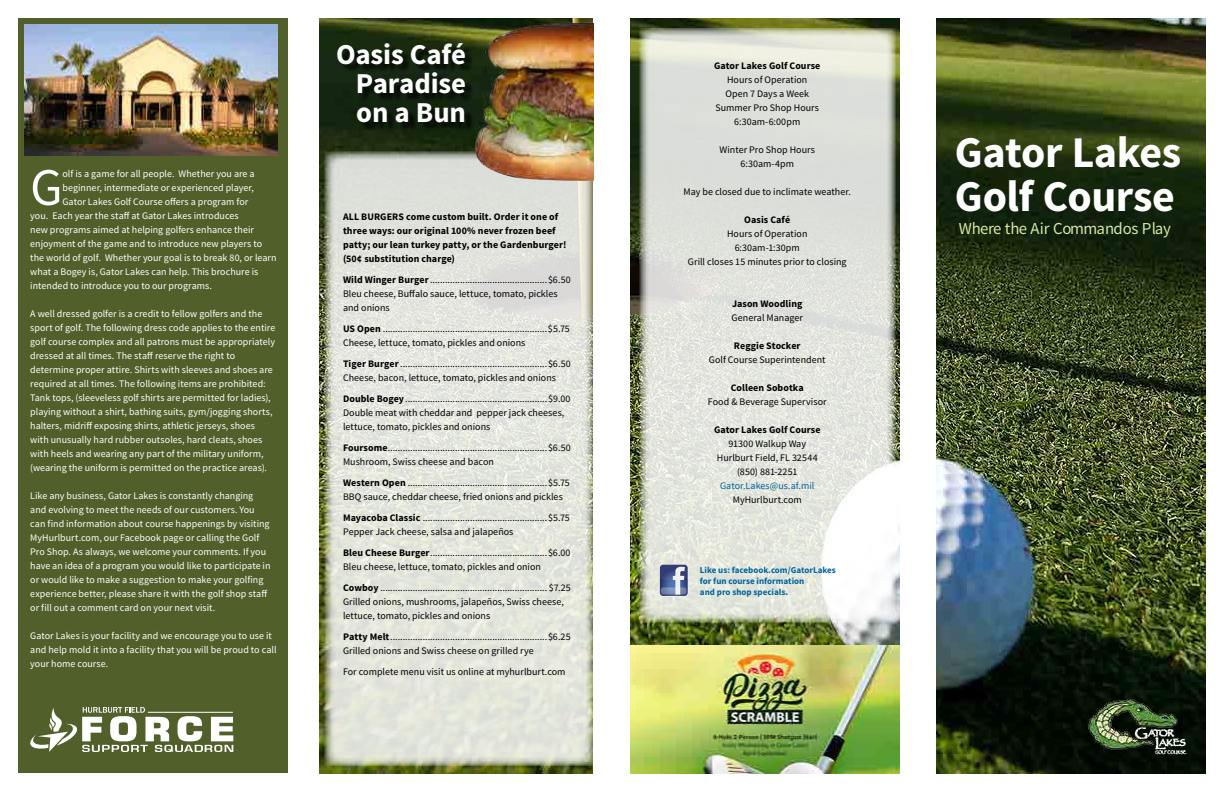
<style>
.page{position:relative;width:1224px;height:792px;background:#fff}
.page>*{position:absolute;margin:0;border:0;box-sizing:border-box;transform-origin:0 0}
.t1{font:52.7px "Source Sans Pro";color:#fff}
.t2{font:700 43.9px/43.9px "Source Sans Pro";letter-spacing:-.01em;color:#fff}
.t3{font:700 28.8px/28.8px "Source Sans Pro";letter-spacing:-.005em;color:#fff;text-align:justify}
.t4{font:16.7px "Source Sans Pro";letter-spacing:-.02em;color:#d7e7a4}
.t5{font:10px/14px "Source Sans Pro";letter-spacing:.005em;color:#000}
.t6{font:10px/14px "Source Sans Pro";color:#fff}
.t7{font:700 10px/14px "Source Sans Pro";letter-spacing:.005em;color:#000}
.t8{font:10px "Source Sans Pro";color:#00669b}
.t9{font:700 9px/10.8px "Source Sans Pro";color:#00669e}
.s1{font-weight:700}
</style>
<div class="page">
<div style="left:18px;top:18px;width:270px;height:756px;background:#515f2a"></div>
<img style="left:24px;top:24px;width:253px;height:131px">
<img style="left:319px;top:18px;width:887px;height:756px">
<div style="left:900px;top:18px;width:36px;height:756px;background:#fff"></div>
<div style="left:594px;top:0;width:36px;height:792px;background:#fff"></div>
<svg style="left:325px;top:151px;width:269px;height:615px;background:#dfe0d7"></svg>
<img style="left:460px;top:21px;width:134px;height:162px">
<img style="left:1084px;top:696px;width:104px;height:64px">
<svg style="left:30px;top:707px;width:203px;height:45px"></svg>
<svg style="left:639px;top:28px;width:257px;height:594px;background:#dee0d9"></svg>
<div style="left:339px;top:46px;width:135px;height:85px;background:#000;opacity:.75"></div>
<svg style="left:659px;top:564px;width:30px;height:33px"></svg>
<svg style="left:660px;top:565px;width:28px;height:31px"></svg>
<svg style="left:661px;top:587px;width:26px;height:7px"></svg>
<img style="left:630px;top:645px;width:270px;height:129px">
<h1 class="t1" style="left:30px;top:155px;width:34px">G</h1>
<p class="t6" style="left:63px;top:167px;width:194px">olf is a game for all people. Whether you are a</p>
<p class="t6" style="left:63px;top:181px;width:193px">beginner, intermediate or experienced player,</p>
<p class="t6" style="left:63px;top:195px;width:187px">Gator Lakes Golf Course offers a program for</p>
<p class="t6" style="left:30px;top:209px;width:210px">you. Each year the staff at Gator Lakes introduces</p>
<p class="t6" style="left:30px;top:223px;width:225px">new programs aimed at helping golfers enhance their</p>
<p class="t6" style="left:30px;top:237px;width:233px">enjoyment of the game and to introduce new players to</p>
<p class="t6" style="left:30px;top:251px;width:248px">the world of golf. Whether your goal is to break 80, or learn</p>
<p class="t6" style="left:30px;top:265px;width:230px">what a Bogey is, Gator Lakes can help. This brochure is</p>
<p class="t6" style="left:30px;top:279px;width:183px">intended to introduce you to our programs.</p>
<p class="t6" style="left:30px;top:307px;width:247px">A well dressed golfer is a credit to fellow golfers and the sport of golf. The following dress code applies to the entire golf course complex and all patrons must be appropriately dressed at all times. The staff reserve the right to determine proper attire. Shirts with sleeves and shoes are required at all times. The following items are prohibited:<br>Tank tops, (sleeveless golf shirts are permitted for ladies), playing without a shirt, bathing suits, gym/jogging shorts, halters, midriff exposing shirts, athletic jerseys, shoes with unusually hard rubber outsoles, hard cleats, shoes with heels and wearing any part of the military uniform, (wearing the uniform is permitted on the practice areas).</p>
<p class="t6" style="left:30px;top:489px;width:242px">Like any business, Gator Lakes is constantly changing and evolving to meet the needs of our customers. You can find information about course happenings by visiting MyHurlburt.com, our Facebook page or calling the Golf Pro Shop. As always, we welcome your comments. If you have an idea of a program you would like to participate in or would like to make a suggestion to make your golfing experience better, please share it with the golf shop staff or fill out a comment card on your next visit.</p>
<p class="t6" style="left:30px;top:629px;width:248px">Gator Lakes is your facility and we encourage you to use it and help mold it into a facility that you will be proud to call your home course.</p>
<h3 class="t3" style="left:356px;top:41px;width:112px;text-indent:-19px">Oasis Café Paradise on a Bun</h3>
<p class="t7" style="left:343px;top:210px;width:225px">ALL BURGERS come custom built. Order it one of three ways: our original 100% never frozen beef patty; our lean turkey patty, or the Gardenburger! (50¢ substitution charge)</p>
<p class="t5" style="left:343px;top:273px;width:229px"><span class="s1">Wild Winger Burger</span>...............................................$6.50<br>Bleu cheese, Buffalo sauce, lettuce, tomato, pickles and onions</p>
<p class="t5" style="left:343px;top:322px;width:228px"><span class="s1">US Open</span> ..................................................................$5.75<br>Cheese, lettuce, tomato, pickles and onions</p>
<p class="t5" style="left:343px;top:357px;width:229px"><span class="s1">Tiger Burger</span> ...........................................................$6.50<br>Cheese, bacon, lettuce, tomato, pickles and onions</p>
<p class="t5" style="left:343px;top:392px;width:229px"><span class="s1">Double Bogey</span>.........................................................$9.00<br>Double meat with cheddar and pepper jack cheeses, lettuce, tomato, pickles and onions</p>
<p class="t5" style="left:343px;top:441px;width:229px"><span class="s1">Foursome</span>................................................................$6.50<br>Mushroom, Swiss cheese and bacon</p>
<p class="t5" style="left:343px;top:476px;width:228px"><span class="s1">Western Open</span> ........................................................$5.75<br>BBQ sauce, cheddar cheese, fried onions and pickles</p>
<p class="t5" style="left:343px;top:511px;width:228px"><span class="s1">Mayacoba Classic</span> ..................................................$5.75<br>Pepper Jack cheese, salsa and jalapeños</p>
<p class="t5" style="left:343px;top:546px;width:229px"><span class="s1">Bleu Cheese Burger</span>...............................................$6.00<br>Bleu cheese, lettuce, tomato, pickles and onion</p>
<p class="t5" style="left:343px;top:581px;width:229px"><span class="s1">Cowboy</span> ................................................................... $7.25<br>Grilled onions, mushrooms, jalapeños, Swiss cheese, lettuce, tomato, pickles and onions</p>
<p class="t5" style="left:343px;top:630px;width:229px"><span class="s1">Patty Melt</span>...............................................................$6.25<br>Grilled onions and Swiss cheese on grilled rye</p>
<p class="t5" style="left:343px;top:665px;width:224px">For complete menu visit us online at myhurlburt.com</p>
<p class="t7" style="left:714px;top:59px;width:108px">Gator Lakes Golf Course</p>
<p class="t5" style="left:715px;top:73px;width:105px;text-align:center">Hours of Operation<br>Open 7 Days a Week<br>Summer Pro Shop Hours<br>6:30am-6:00pm</p>
<p class="t5" style="left:720px;top:143px;width:97px;text-align:center">Winter Pro Shop Hours<br>6:30am-4pm</p>
<p class="t5" style="left:684px;top:185px;width:169px">May be closed due to inclimate weather.</p>
<p class="t7" style="left:744px;top:213px;width:47px">Oasis Café</p>
<p class="t5" style="left:688px;top:227px;width:160px;text-align:center">Hours of Operation<br>6:30am-1:30pm<br>Grill closes 15 minutes prior to closing</p>
<p class="t7" style="left:732px;top:297px;width:72px">Jason Woodling</p>
<p class="t5" style="left:732px;top:311px;width:73px">General Manager</p>
<p class="t7" style="left:734px;top:339px;width:68px">Reggie Stocker</p>
<p class="t5" style="left:709px;top:353px;width:118px">Golf Course Superintendent</p>
<p class="t7" style="left:731px;top:381px;width:74px">Colleen Sobotka</p>
<p class="t5" style="left:708px;top:395px;width:120px">Food &amp; Beverage Supervisor</p>
<p class="t7" style="left:714px;top:423px;width:108px">Gator Lakes Golf Course</p>
<p class="t5" style="left:717px;top:437px;width:102px;text-align:center">91300 Walkup Way<br>Hurlburt Field, FL 32544 (850) 881-2251</p>
<p class="t8" style="left:720px;top:480px;width:96px">Gator.Lakes@us.af.mil</p>
<p class="t5" style="left:733px;top:493px;width:71px">MyHurlburt.com</p>
<p class="t9" style="left:700px;top:565px;width:138px">Like us: facebook.com/GatorLakes for fun course information<br>and pro shop specials.</p>
<h2 class="t2" style="left:955px;top:132px;width:228px">Gator Lakes<br>Golf Course</h2>
<h3 class="t4" style="left:959px;top:218px;width:214px">Where the Air Commandos Play</h3>
</div>
